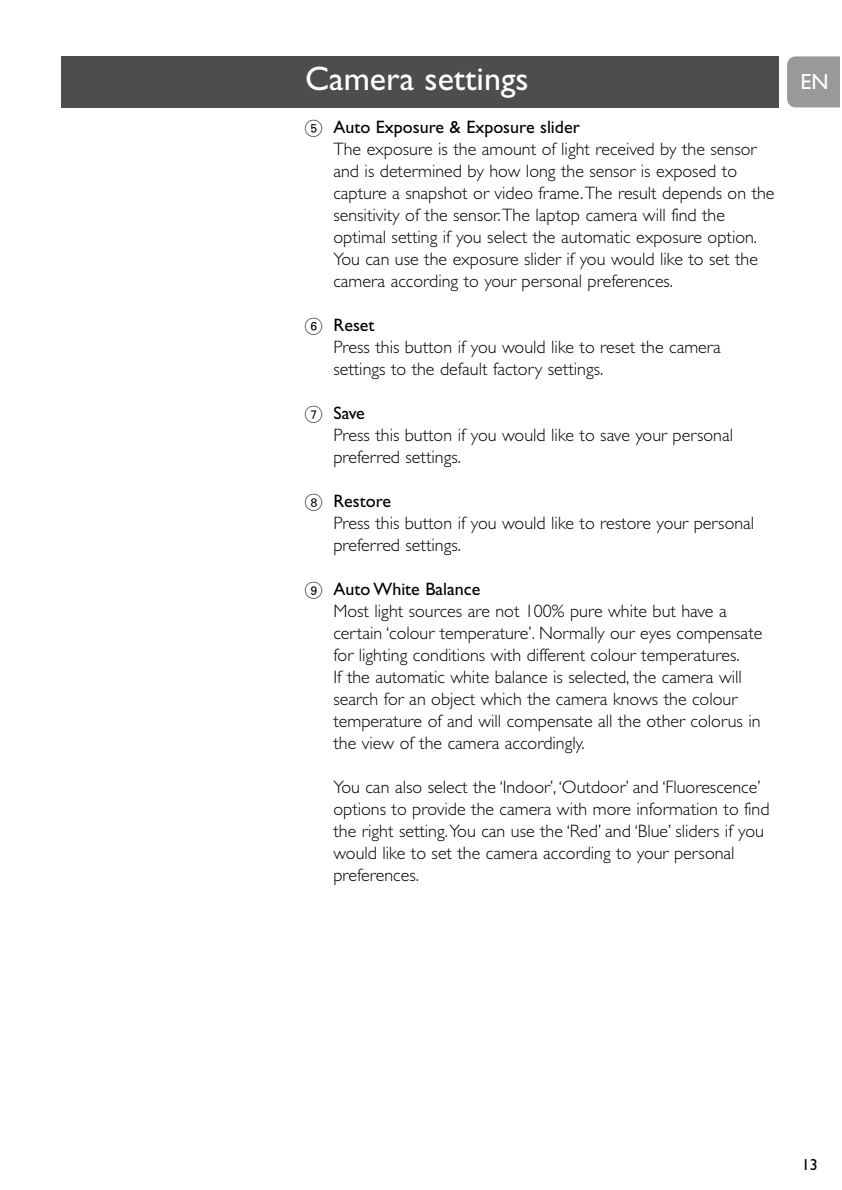
<style>
.page{position:relative;width:842px;height:1190px;background:#fff}
.page>*{position:absolute;margin:0;border:0;box-sizing:border-box;transform-origin:0 0}
.t1{font:34px "Gill Sans";color:#fff}
.t2{font:22px "Gill Sans";color:#fff}
.t3{font:300 18px/22px "Gill Sans";color:#000}
.t4{font:16px "Gill Sans";color:#000}
.s1{font-family:"Audio One 1";font-weight:400}
.s2{font-weight:400}
</style>
<div class="page">
<div style="left:787px;top:56px;width:53px;height:51px;background:#999"></div>
<div style="left:61px;top:56px;width:718px;height:51px;background:#4d4d4d"></div>
<h1 class="t1" style="left:305px;top:66px;width:225px">Camera settings</h1>
<p class="t3" style="left:333px;top:118px;width:443px;text-indent:-28px"><span class="s1">5</span> <span class="s2">Auto Exposure &amp; Exposure slider<br></span>The exposure is the amount of light received by the sensor and is determined by how long the sensor is exposed to capture a snapshot or video frame.The result depends on the sensitivity of the sensor.The laptop camera will find the optimal setting if you select the automatic exposure option.<br>You can use the exposure slider if you would like to set the camera according to your personal preferences.</p>
<p class="t3" style="left:333px;top:316px;width:389px;text-indent:-28px"><span class="s1">6</span> <span class="s2">Reset<br></span>Press this button if you would like to reset the camera settings to the default factory settings.</p>
<p class="t3" style="left:333px;top:404px;width:401px;text-indent:-28px"><span class="s1">7</span> <span class="s2">Save<br></span>Press this button if you would like to save your personal preferred settings.</p>
<p class="t3" style="left:333px;top:492px;width:422px;text-indent:-28px"><span class="s1">8</span> <span class="s2">Restore<br></span>Press this button if you would like to restore your personal preferred settings.</p>
<p class="t3" style="left:333px;top:580px;width:430px;text-indent:-28px"><span class="s1">9</span> <span class="s2">Auto White Balance<br></span>Most light sources are not 100% pure white but have a certain ‘colour temperature’. Normally our eyes compensate for lighting conditions with different colour temperatures.<br>If the automatic white balance is selected, the camera will search for an object which the camera knows the colour temperature of and will compensate all the other colorus in the view of the camera accordingly.</p>
<p class="t3" style="left:333px;top:778px;width:438px">You can also select the ‘Indoor’,‘Outdoor’ and ‘Fluorescence’ options to provide the camera with more information to find the right setting.You can use the ‘Red’ and ‘Blue’ sliders if you would like to set the camera according to your personal preferences.</p>
<p class="t2" style="left:801px;top:74px;width:30px">EN</p>
<p class="t4" style="left:802px;top:1159px;width:17px">13</p>
</div>
